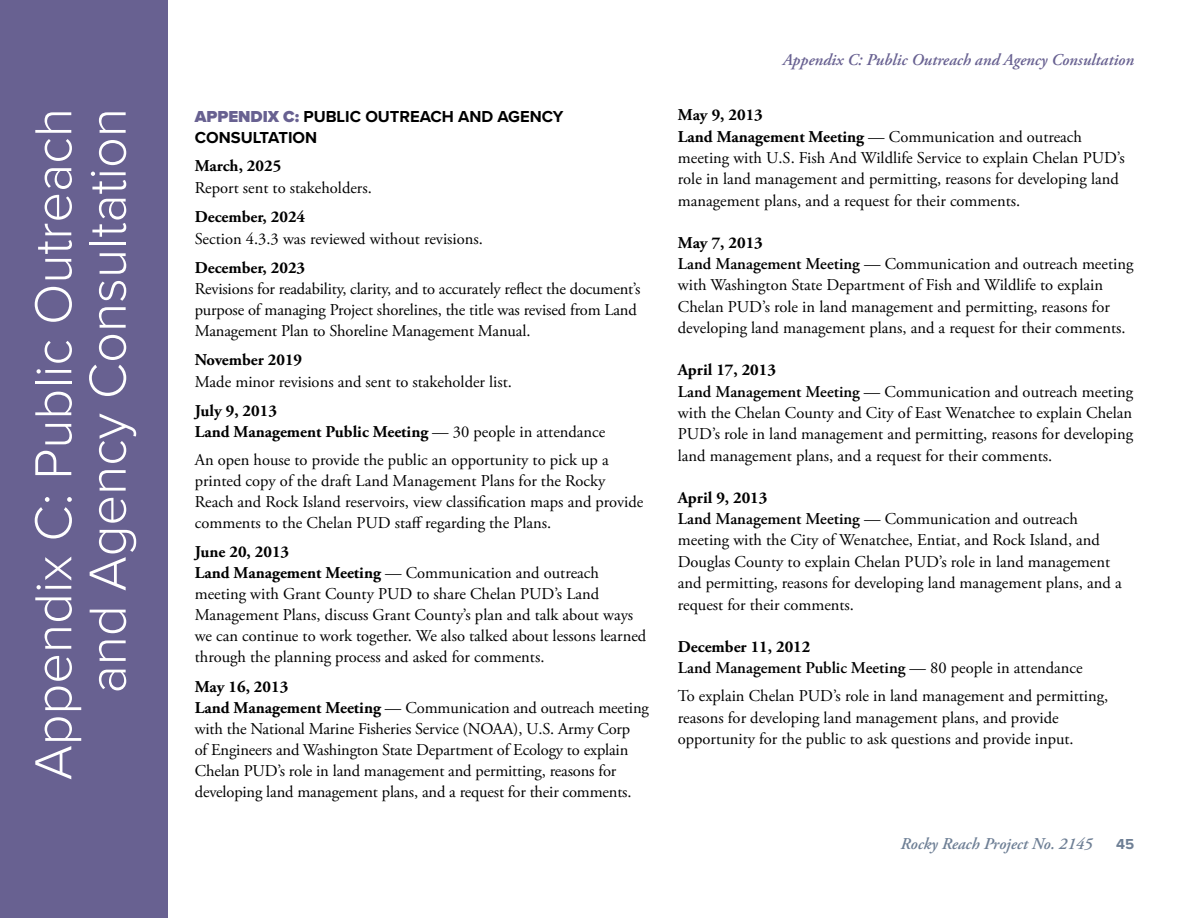
<style>
.page{position:relative;width:1188px;height:918px;background:#fff}
.page>*{position:absolute;margin:0;border:0;box-sizing:border-box;transform-origin:0 0}
.t1{font:300 54px/54.3px "Proxima Nova";color:#fff;text-align:right}
.t2{font:16.5px/21.5px "Adobe Garamond Pro";color:#000}
.t3{font:700 16.5px/21.5px "Adobe Garamond Pro";color:#000}
.t4{font:600 16.5px/21.5px "Adobe Garamond Pro";color:#000}
.t5{font:700 16.5px/21.5px "Proxima Nova";color:#000}
.t6{font:italic 600 16.5px "Adobe Garamond Pro";color:#686191}
.t7{font:italic 600 16.5px "Adobe Garamond Pro";color:#6e7f95}
.t8{font:700 15px "Proxima Nova";color:#6e7f95}
.s1{font-weight:900;color:#686191}
.s2{font-weight:400}
.s3{font-weight:700}
.s4{font-weight:600}
</style>
<div class="page">
<div style="left:0;top:0;width:168px;height:918px;background:#686191"></div>
<h1 class="t1" style="left:23px;top:780px;width:674px;rotate:-90deg">Appendix C: Public Outreach and Agency Consultation</h1>
<p class="t5" style="left:195px;top:105px;width:370px"><span class="s1">APPENDIX C:</span> PUBLIC OUTREACH AND AGENCY<br>CONSULTATION</p>
<p class="t3" style="left:195px;top:156px;width:88px">March, 2025</p>
<p class="t2" style="left:195px;top:177px;width:179px">Report sent to stakeholders.</p>
<p class="t3" style="left:195px;top:206px;width:112px">December, 2024</p>
<p class="t2" style="left:195px;top:228px;width:290px">Section 4.3.3 was reviewed without revisions.</p>
<p class="t3" style="left:195px;top:257px;width:112px">December, 2023</p>
<p class="t2" style="left:195px;top:279px;width:447px;line-height:21px">Revisions for readability, clarity, and to accurately reflect the document’s purpose of managing Project shorelines, the title was revised from Land<br>Management Plan to Shoreline Management Manual.</p>
<p class="t3" style="left:195px;top:349px;width:109px">November 2019</p>
<p class="t2" style="left:195px;top:371px;width:319px">Made minor revisions and sent to stakeholder list.</p>
<p class="t3" style="left:195px;top:400px;width:412px">July 9, 2013<br>Land Management Public Meeting <span class="s2">— 30 people in attendance</span></p>
<p class="t2" style="left:195px;top:450px;width:450px;line-height:21px">An open house to provide the public an opportunity to pick up a printed copy of the draft Land Management Plans for the Rocky Reach and Rock Island reservoirs, view classification maps and provide comments to the Chelan PUD staff regarding the Plans.</p>
<p class="t2" style="left:195px;top:542px;width:453px;line-height:21px"><span class="s3">June 20, 2013<br>Land Management Meeting</span> — Communication and outreach meeting with Grant County PUD to share Chelan PUD’s Land Management Plans, discuss Grant County’s plan and talk about ways we can continue to work together. We also talked about lessons learned through the planning process and asked for comments.</p>
<p class="t2" style="left:195px;top:677px;width:456px;line-height:21px"><span class="s3">May 16, 2013<br>Land Management Meeting</span> — Communication and outreach meeting with the National Marine Fisheries Service (NOAA), U.S. Army Corp<br>of Engineers and Washington State Department of Ecology to explain Chelan PUD’s role in land management and permitting, reasons for developing land management plans, and a request for their comments.</p>
<p class="t6" style="left:783px;top:51px;width:353px">Appendix C: Public Outreach and Agency Consultation</p>
<p class="t2" style="left:678px;top:105px;width:448px"><span class="s3">May 9, 2013<br>Land Management Meeting</span> — Communication and outreach meeting with U.S. Fish And Wildlife Service to explain Chelan PUD’s role in land management and permitting, reasons for developing land management plans, and a request for their comments.</p>
<p class="t2" style="left:678px;top:232px;width:457px"><span class="s3">May 7, 2013<br></span><span class="s4">Land Management Meeting</span> — Communication and outreach meeting with Washington State Department of Fish and Wildlife to explain Chelan PUD’s role in land management and permitting, reasons for developing land management plans, and a request for their comments.</p>
<p class="t2" style="left:678px;top:360px;width:457px"><span class="s3">April 17, 2013<br></span><span class="s4">Land Management Meeting</span> — Communication and outreach meeting with the Chelan County and City of East Wenatchee to explain Chelan PUD’s role in land management and permitting, reasons for developing land management plans, and a request for their comments.</p>
<p class="t2" style="left:678px;top:487px;width:445px"><span class="s3">April 9, 2013<br></span><span class="s4">Land Management Meeting</span> — Communication and outreach meeting with the City of Wenatchee, Entiat, and Rock Island, and Douglas County to explain Chelan PUD’s role in land management and permitting, reasons for developing land management plans, and a request for their comments.</p>
<p class="t4" style="left:678px;top:636px;width:406px"><span class="s3">December 11, 2012<br></span>Land Management Public Meeting <span class="s2">— 80 people in attendance</span></p>
<p class="t2" style="left:678px;top:686px;width:432px">To explain Chelan PUD’s role in land management and permitting, reasons for developing land management plans, and provide opportunity for the public to ask questions and provide input.</p>
<p class="t7" style="left:901px;top:834px;width:193px">Rocky Reach Project No. 2145</p>
<p class="t8" style="left:1116px;top:833px;width:20px">45</p>
</div>
